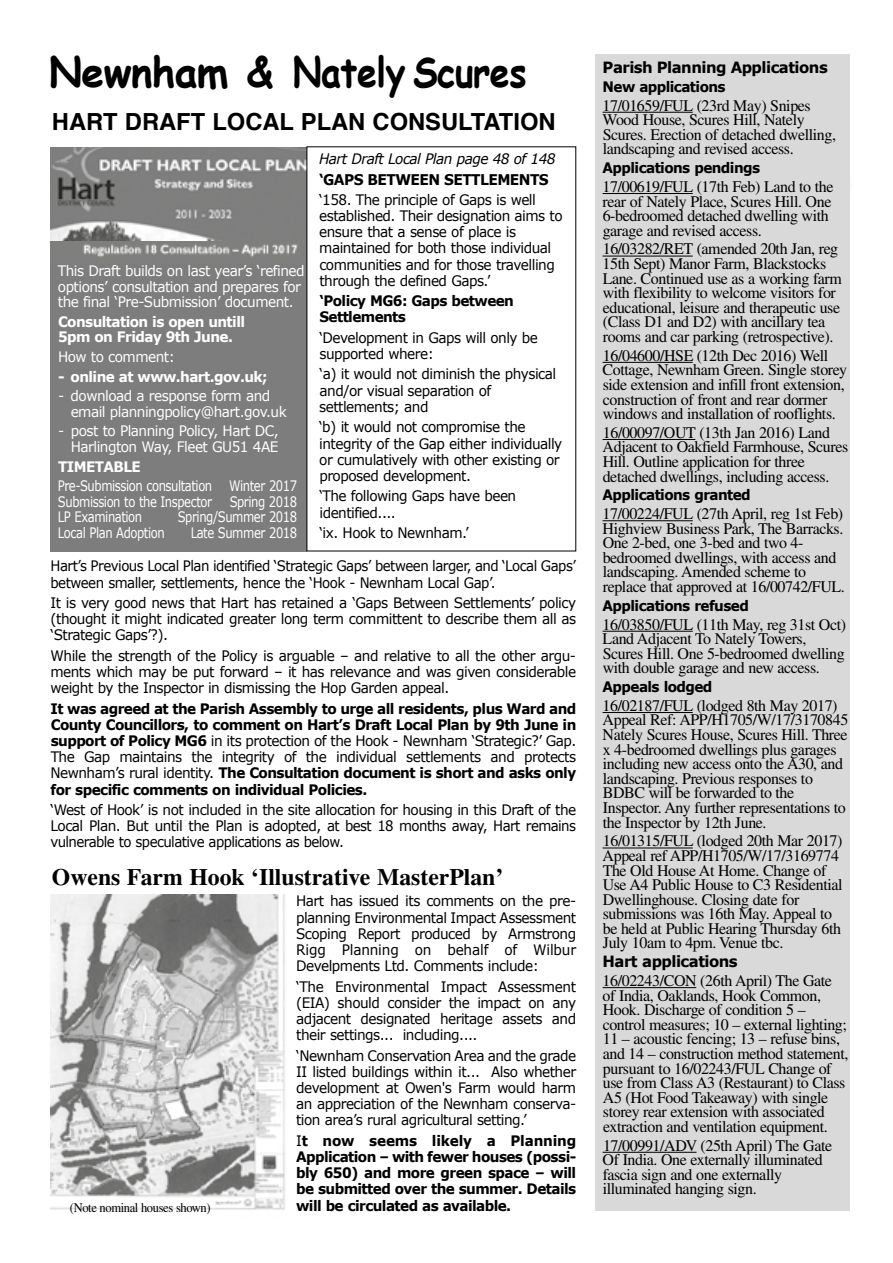
<style>
.page{position:relative;width:893px;height:1263px;background:#fff}
.page>*{position:absolute;margin:0;border:0;box-sizing:border-box;transform-origin:0 0}
.t1{font:700 41.25px "Comic Sans MS";letter-spacing:-.01em;color:#000}
.t2{font:700 23.55px "Times";color:#000}
.t3{font:700 23.55px "Helvetica";color:#000}
.t4{font:16.2px/14.5px "Times";letter-spacing:-.025em;color:#000}
.t5{font:700 15.45px "Verdana";letter-spacing:-.035em;color:#000;scale:.96 1}
.t6{font:700 14.7px "Verdana";letter-spacing:-.045em;color:#000;scale:.94 1}
.t7{font:14.4px/16.2px "Verdana";letter-spacing:-.04em;color:#000;text-align:justify;scale:.94 1}
.t8{font:700 14.4px/16.2px "Verdana";letter-spacing:-.04em;color:#000;text-align:justify;scale:.94 1}
.t9{font:14.4px/15.5px "Verdana";letter-spacing:-.04em;color:#fff;scale:.94 1}
.t10{font:14.4px/16.2px "Verdana";letter-spacing:-.04em;color:#000;scale:.92 1}
.t11{font:14.4px/15.5px "Verdana";letter-spacing:-.04em;color:#fff;text-align:justify;scale:.8 1}
.t12{font:700 14.4px/15.5px "Verdana";letter-spacing:-.045em;color:#fff;scale:.94 1}
.t13{font:italic 14.4px "Verdana";letter-spacing:-.04em;color:#000;scale:.94 1}
.t14{font:13.2px "Times";letter-spacing:-.03em;color:#000;scale:.94 1}
.s1{font-weight:400}
</style>
<div class="page">
<div style="left:595px;top:54px;width:255px;height:1157px;background:#d9d9d9"></div>
<hr style="left:603px;top:112px;width:90px;height:1px;background:#000">
<hr style="left:603px;top:193px;width:90px;height:1px;background:#000">
<hr style="left:603px;top:256px;width:90px;height:1px;background:#000">
<hr style="left:603px;top:362px;width:90px;height:1px;background:#000">
<hr style="left:603px;top:439px;width:92px;height:1px;background:#000">
<hr style="left:603px;top:520px;width:90px;height:1px;background:#000">
<hr style="left:603px;top:631px;width:90px;height:1px;background:#000">
<hr style="left:603px;top:712px;width:90px;height:1px;background:#000">
<hr style="left:603px;top:847px;width:90px;height:1px;background:#000">
<hr style="left:603px;top:987px;width:93px;height:1px;background:#000">
<hr style="left:603px;top:1152px;width:93px;height:1px;background:#000">
<img style="left:50px;top:895px;width:235px;height:315px">
<img style="left:50px;top:147px;width:257px;height:95px">
<svg style="left:50px;top:242px;width:257px;height:22px;fill:#7f7f7e"></svg>
<div style="left:50px;top:264px;width:257px;height:287px;background:#7d7d7d"></div>
<h1 class="t1" style="left:49px;top:41px;width:479px">Newnham &amp; Nately Scures</h1>
<h2 class="t3" style="left:52px;top:103px;width:505px">HART DRAFT LOCAL PLAN CONSULTATION</h2>
<p class="t13" style="left:319px;top:150px;width:253px">Hart Draft Local Plan page 48 of 148</p>
<p class="t6" style="left:319px;top:170px;width:246px">‘Gaps between settlements</p>
<p class="t7" style="left:319px;top:191px;width:261px;text-align:left">‘158. The principle of Gaps is well established. Their designation aims to ensure that a sense of place is maintained for both those individual communities and for those travelling through the defined Gaps.’</p>
<p class="t8" style="left:319px;top:292px;width:208px">‘policy mG6: Gaps between settlements</p>
<p class="t7" style="left:319px;top:329px;width:234px">‘Development in Gaps will only be supported where:</p>
<p class="t7" style="left:319px;top:366px;width:254px;text-align:left">‘a) it would not diminish the physical and/or visual separation of settlements; and</p>
<p class="t7" style="left:319px;top:418px;width:260px;text-align:left">‘b) it would not compromise the integrity of the Gap either individually or cumulatively with other existing or proposed development.</p>
<p class="t7" style="left:319px;top:487px;width:211px">‘The following Gaps have been identified....</p>
<p class="t7" style="left:319px;top:524px;width:160px">‘ix. Hook to Newnham.’</p>
<p class="t9" style="left:58px;top:263px;width:264px">This Draft builds on last year’s ‘refined options’ consultation and prepares for the final ‘Pre-Submission’ document.</p>
<p class="t12" style="left:58px;top:313px;width:200px">Consultation is open untill<br>5pm on Friday 9th June.</p>
<p class="t9" style="left:58px;top:348px;width:126px">How to comment:</p>
<p class="t12" style="left:58px;top:368px;width:225px">- online at www.hart.gov.uk;</p>
<p class="t9" style="left:71px;top:388px;width:231px;text-indent:-13px">- download a response form and email planningpolicy@hart.gov.uk</p>
<p class="t9" style="left:58px;top:423px;width:236px;text-align:right">- post to Planning Policy, Hart DC,<br>Harlington Way, Fleet GU51 4AE</p>
<p class="t12" style="left:58px;top:458px;width:89px">timetable</p>
<p class="t11" style="left:58px;top:478px;width:301px">Pre-Submission consultation Winter 2017<br>Submission to the Inspector Spring 2018<br>LP Examination</p>
<p class="t11" style="left:178px;top:509px;width:151px">Spring/Summer 2018</p>
<p class="t11" style="left:58px;top:524px;width:135px">Local Plan Adoption</p>
<p class="t11" style="left:191px;top:524px;width:135px">Late Summer 2018</p>
<p class="t10" style="left:50px;top:557px;width:573px">Hart’s Previous Local Plan identified ‘Strategic Gaps’ between larger, and ‘Local Gaps’ between smaller, settlements, hence the ‘Hook - Newnham Local Gap’.</p>
<p class="t7" style="left:50px;top:594px;width:561px">It is very good news that Hart has retained a ‘Gaps Between Settlements’ policy (thought it might indicated greater long term committent to describe them all as ‘Strategic Gaps’?).</p>
<p class="t7" style="left:51px;top:647px;width:561px">While the strength of the Policy is arguable – and relative to all the other argu&shy;ments which may be put forward – it has relevance and was given considerable weight by the Inspector in dismissing the Hop Garden appeal.</p>
<p class="t8" style="left:51px;top:700px;width:561px">it was agreed at the parish assembly to urge all residents, plus ward and County Councillors, to comment on Hart’s Draft local plan by 9th June in support of policy mG6 <span class="s1">in its protection of the Hook - Newnham ‘Strategic?’ Gap.<br>The Gap maintains the integrity of the individual settlements and protects Newnham’s rural identity.</span> the Consultation document is short and asks only for specific comments on individual policies.</p>
<p class="t7" style="left:50px;top:801px;width:561px">‘West of Hook’ is not included in the site allocation for housing in this Draft of the Local Plan. But until the Plan is adopted, at best 18 months away, Hart remains vulnerable to speculative applications as below.</p>
<h2 class="t2" style="left:52px;top:863px;width:453px">Owens Farm Hook ‘Illustrative MasterPlan’</h2>
<p class="t7" style="left:296px;top:892px;width:300px">Hart has issued its comments on the pre&shy;planning Environmental Impact Assessment Scoping Report produced by Armstrong Rigg Planning on behalf of Wilbur Develpments Ltd. Comments include:</p>
<p class="t7" style="left:296px;top:978px;width:300px">‘The Environmental Impact Assessment (EIA) should consider the impact on any adjacent designated heritage assets and their settings... including....</p>
<p class="t7" style="left:296px;top:1047px;width:300px">‘Newnham Conservation Area and the grade II listed buildings within it... Also whether development at Owen's Farm would harm an appreciation of the Newnham conserva&shy;tion area’s rural agricultural setting.’</p>
<p class="t8" style="left:296px;top:1132px;width:300px"><span class="s1">I</span>t now seems likely a planning application – with fewer houses (possi&shy;bly 650) and more green space – will be submitted over the summer. Details</p>
<p class="t14" style="left:70px;top:1200px;width:151px">(Note nominal houses shown)</p>
<p class="t8" style="left:296px;top:1197px;width:230px">will be circulated as available.</p>
<p class="t5" style="left:603px;top:58px;width:236px">parish planning applications</p>
<p class="t8" style="left:603px;top:78px;width:132px">new applications</p>
<p class="t4" style="left:603px;top:98px;width:235px">17/01659/FUL (23rd May) Snipes Wood House, Scures Hill, Nately Scures. Erection of detached dwelling, landscaping and revised access.</p>
<p class="t8" style="left:603px;top:159px;width:169px">applications pendings</p>
<p class="t4" style="left:603px;top:179px;width:232px">17/00619/FUL (17th Feb) Land to the rear of Nately Place, Scures Hill. One 6-bedroomed detached dwelling with garage and revised access.</p>
<p class="t4" style="left:603px;top:242px;width:241px">16/03282/RET (amended 20th Jan, reg 15th Sept) Manor Farm, Blackstocks Lane. Continued use as a working farm with flexibility to welcome visitors for educational, leisure and therapeutic use (Class D1 and D2) with ancillary tea rooms and car parking (retrospective).</p>
<p class="t4" style="left:603px;top:348px;width:246px">16/04600/HSE (12th Dec 2016) Well Cottage, Newnham Green. Single storey side extension and infill front extension, construction of front and rear dormer windows and installation of rooflights.</p>
<p class="t4" style="left:603px;top:425px;width:247px">16/00097/OUT (13th Jan 2016) Land Adjacent to Oakfield Farmhouse, Scures Hill. Outline application for three detached dwellings, including access.</p>
<p class="t8" style="left:603px;top:487px;width:159px">applications granted</p>
<p class="t4" style="left:603px;top:506px;width:244px">17/00224/FUL (27th April, reg 1st Feb)<br>Highview Business Park, The Barracks.<br>One 2-bed, one 3-bed and two 4- bedroomed dwellings, with access and landscaping. Amended scheme to replace that approved at 16/00742/FUL.</p>
<p class="t8" style="left:603px;top:597px;width:157px">applications refused</p>
<p class="t4" style="left:603px;top:617px;width:245px">16/03850/FUL (11th May, reg 31st Oct)<br>Land Adjacent To Nately Towers, Scures Hill. One 5-bedroomed dwelling with double garage and new access.</p>
<p class="t8" style="left:603px;top:678px;width:118px">appeals lodged</p>
<p class="t4" style="left:603px;top:698px;width:247px">16/02187/FUL (lodged 8th May 2017)<br>Appeal Ref: APP/H1705/W/17/3170845<br>Nately Scures House, Scures Hill. Three x 4-bedroomed dwellings plus garages including new access onto the A30, and landscaping. Previous responses to BDBC will be forwarded to the Inspector. Any further representations to the Inspector by 12th June.</p>
<p class="t4" style="left:603px;top:833px;width:241px">16/01315/FUL (lodged 20th Mar 2017)<br>Appeal ref APP/H1705/W/17/3169774<br>The Old House At Home. Change of Use A4 Public House to C3 Residential Dwellinghouse. Closing date for submissions was 16th May. Appeal to be held at Public Hearing Thursday 6th July 10am to 4pm. Venue tbc.</p>
<p class="t5" style="left:603px;top:952px;width:142px">Hart applications</p>
<p class="t4" style="left:603px;top:973px;width:247px">16/02243/CON (26th April) The Gate of India, Oaklands, Hook Common, Hook. Discharge of condition 5 – control measures; 10 – external lighting; 11 – acoustic fencing; 13 – refuse bins, and 14 – construction method statement, pursuant to 16/02243/FUL Change of use from Class A3 (Restaurant) to Class A5 (Hot Food Takeaway) with single storey rear extension with associated extraction and ventilation equipment.</p>
<p class="t4" style="left:603px;top:1138px;width:231px">17/00991/ADV (25th April) The Gate<br>Of India. One externally illuminated fascia sign and one externally illuminated hanging sign.</p>
</div>
